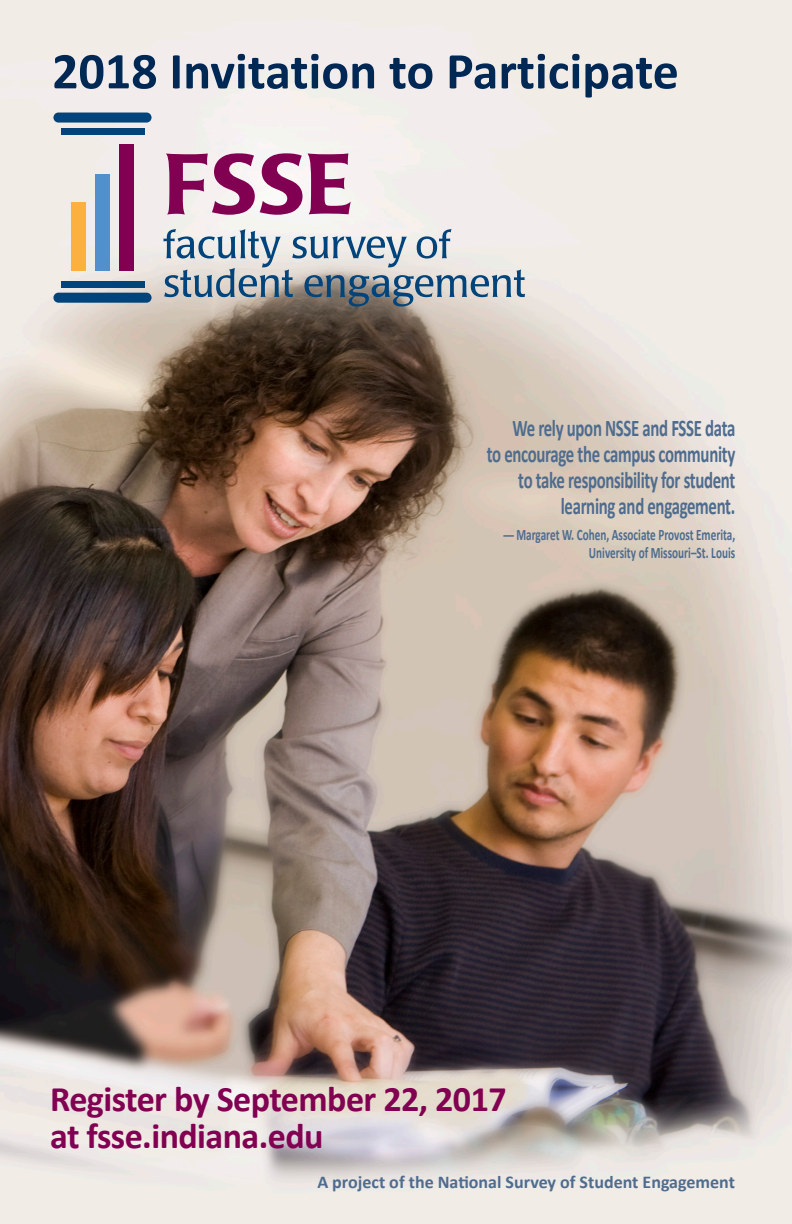
<style>
.page{position:relative;width:792px;height:1224px;background:#fff}
.page>*{position:absolute;margin:0;border:0;box-sizing:border-box;transform-origin:0 0}
.t1{font:700 52px "Calibri";color:#002855}
.t2{font:700 36px "Calibri";letter-spacing:-.015em;color:#820052}
.t3{font:700 24px "Calibri";letter-spacing:-.02em;color:#4f6c8e;scale:.7 1}
.t4{font:700 18px "Calibri";color:#4f6c8e}
.t5{font:700 16px "Calibri";color:#4f6c8e;scale:.7 1}
.s1{font-family:"Myriad Pro"}
</style>
<div class="page">
<img style="left:0;top:0;width:792px;height:1224px">
<svg style="left:166px;top:153px;width:185px;height:62px"></svg>
<svg style="left:163px;top:229px;width:362px;height:78px;background:#b1b9bf"></svg>
<div style="left:71px;top:203px;width:15px;height:68px;background:#fbb03f"></div>
<div style="left:95px;top:174px;width:15px;height:97px;background:#5090cc"></div>
<div style="left:119px;top:144px;width:15px;height:127px;background:#820052"></div>
<div style="left:61px;top:281px;width:83px;height:7px;background:#00447b"></div>
<div style="left:61px;top:128px;width:83px;height:6px;background:#00447b"></div>
<div style="left:53px;top:113px;width:99px;height:10px;background:#00447b;border-radius:5px"></div>
<div style="left:53px;top:293px;width:99px;height:10px;background:#00447b;border-radius:5px"></div>
<p class="t1" style="left:52px;top:38px;width:628px">2018 Invitation to Participate</p>
<p class="t3" style="left:512px;top:413px;width:320px">We rely upon NSSE and FSSE data</p>
<p class="t3" style="left:487px;top:439px;width:356px">to encourage the campus community</p>
<p class="t3" style="left:518px;top:465px;width:312px">to take responsibility for student</p>
<p class="t3" style="left:561px;top:491px;width:251px">learning and engagement.</p>
<p class="t5" style="left:503px;top:524px;width:333px"><span class="s1">—</span> Margaret W. Cohen, Associate Provost Emerita,</p>
<p class="t5" style="left:589px;top:542px;width:211px">University of Missouri–St. Louis</p>
<p class="t2" style="left:50px;top:1076px;width:458px">Register by September 22, 2017</p>
<p class="t2" style="left:50px;top:1113px;width:275px">at fsse.indiana.edu</p>
<p class="t4" style="left:317px;top:1170px;width:419px">A project of the National Survey of Student Engagement</p>
</div>
